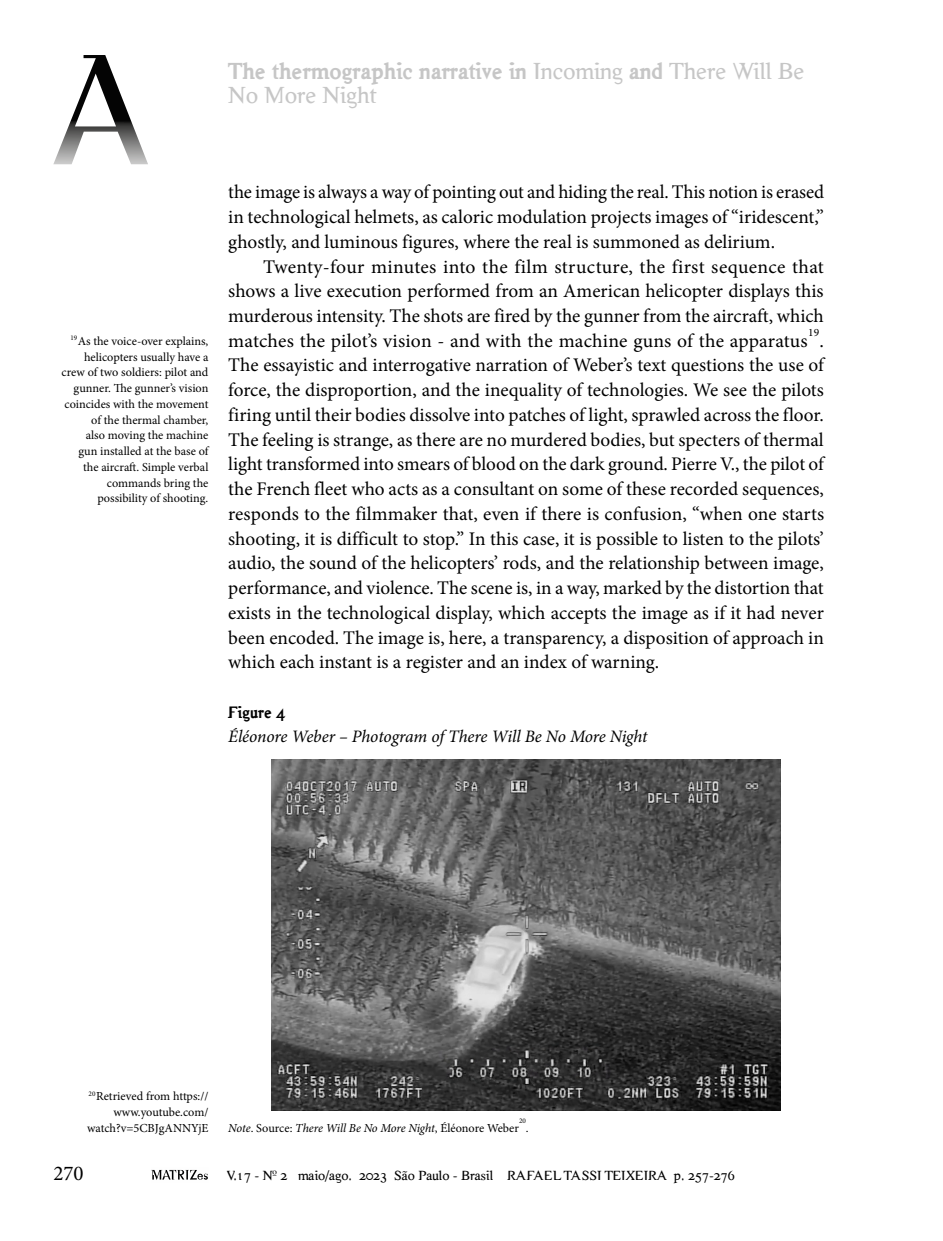
<style>
.page{position:relative;width:943px;height:1241px;background:#fff}
.page>*{position:absolute;margin:0;border:0;box-sizing:border-box;transform-origin:0 0}
.t1{font:700 24.5px/24.5px "Hard Times";color:#c6c6c6}
.t2{font:21px "Minion Pro";color:#000}
.t3{font:19.25px/24.7px "Minion Pro";color:#000;text-align:justify}
.t4{font:italic 17.5px "Minion Pro";letter-spacing:-.01em;color:#000}
.t5{font:700 17.5px "Hard Times";color:#000}
.t6{font:14px "Hard Times";color:#000}
.t7{font:12.25px/15.8px "Minion Pro";color:#000;text-align:right}
.t8{font:italic 12.25px "Minion Pro";letter-spacing:-.01em;color:#000}
.t9{font:11.2px "Minion Pro";color:#000}
.t10{font:7.17px "Minion Pro";color:#000}
.s1{font-weight:400}
.s2{font-style:normal}
</style>
<div class="page">
<svg style="left:151px;top:1169px;width:57px;height:11px"></svg>
<svg style="left:53px;top:55px;width:95px;height:109px"></svg>
<img style="left:271px;top:759px;width:509px;height:351px">
<p class="t1" style="left:228px;top:57px;width:578px">The thermographic narrative in <span class="s1">Incoming</span> and <span class="s1">There Will Be<br>No More Night</span></p>
<p class="t7" style="left:62px;top:333px;width:148px"><sup>19</sup>As the voice-over explains, helicopters usually have a crew of two soldiers: pilot and gunner. The gunner’s vision coincides with the movement of the thermal chamber,<br>also moving the machine<br>gun installed at the base of the aircraft. Simple verbal commands bring the possibility of shooting.</p>
<p class="t3" style="left:228px;top:180px;width:597px">the image is always a way of pointing out and hiding the real. This notion is erased in technological helmets, as caloric modulation projects images of “iridescent,” ghostly, and luminous figures, where the real is summoned as delirium.</p>
<p class="t3" style="left:228px;top:254px;width:597px;text-indent:35px">Twenty-four minutes into the film structure, the first sequence that shows a live execution performed from an American helicopter displays this murderous intensity. The shots are fired by the gunner from the aircraft, which matches the pilot’s vision - and with the machine guns of the apparatus</p>
<p class="t9" style="left:808px;top:325px;width:13px">19</p>
<p class="t3" style="left:228px;top:328px;width:597px;text-indent:591px">.<br>The essayistic and interrogative narration of Weber’s text questions the use of force, the disproportion, and the inequality of technologies. We see the pilots firing until their bodies dissolve into patches of light, sprawled across the floor.<br>The feeling is strange, as there are no murdered bodies, but specters of thermal light transformed into smears of blood on the dark ground. Pierre V., the pilot of the French fleet who acts as a consultant on some of these recorded sequences, responds to the filmmaker that, even if there is confusion, “when one starts shooting, it is difficult to stop.” In this case, it is possible to listen to the pilots’ audio, the sound of the helicopters’ rods, and the relationship between image, performance, and violence. The scene is, in a way, marked by the distortion that exists in the technological display, which accepts the image as if it had never been encoded. The image is, here, a transparency, a disposition of approach in which each instant is a register and an index of warning.</p>
<p class="t5" style="left:228px;top:700px;width:58px">Figure 4</p>
<p class="t4" style="left:228px;top:724px;width:421px">Éléonore Weber – Photogram of There Will Be No More Night</p>
<p class="t7" style="left:87px;top:1088px;width:123px"><sup>20</sup>Retrieved from https:// www.youtube.com/ watch?v=5CBJgANNYjE</p>
<p class="t10" style="left:519px;top:1115px;width:8px">20</p>
<p class="t8" style="left:228px;top:1119px;width:292px">Note<span class="s2">. Source:</span> There Will Be No More Night<span class="s2">, Éléonore Weber</span></p>
<p class="t7" style="left:526px;top:1119px;width:4px">.</p>
<p class="t2" style="left:53px;top:1158px;width:32px">270</p>
<p class="t6" style="left:227px;top:1167px;width:509px">V.17 - Nº 2 maio/ago. 2023 São Paulo - Brasil RAFAEL TASSI TEIXEIRA p. 257-276</p>
</div>
